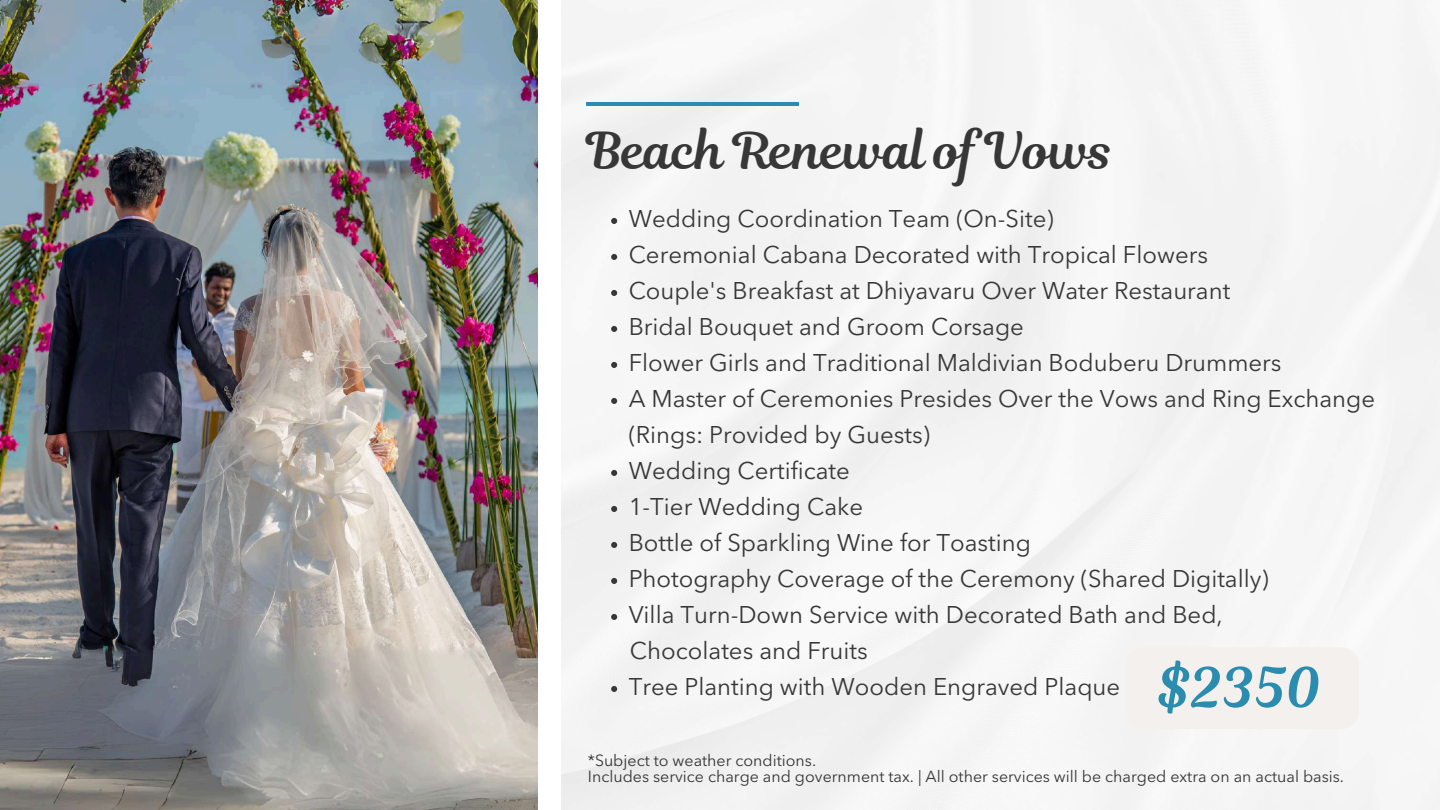
<style>
.page{position:relative;width:1440px;height:810px;background:#fff}
.page>*{position:absolute;margin:0;border:0;box-sizing:border-box;transform-origin:0 0}
.t1{font:55px "RTL Romman Regular";color:#2a8caf}
.t2{font:50px "RTL Romman Regular";color:#373737}
.t3{font:24px/36px "Avenir Next LT Pro";color:#373737}
.t4{font:16px/15.8px "Avenir Next LT Pro";color:#373737}
</style>
<div class="page">
<div style="left:561px;top:0;width:879px;height:810px;background:#f4f4f4"></div>
<img style="left:0;top:0;width:538px;height:810px">
<svg style="left:611px;top:218px;width:6px;height:6px"></svg>
<svg style="left:611px;top:254px;width:6px;height:6px"></svg>
<svg style="left:611px;top:290px;width:6px;height:6px"></svg>
<svg style="left:611px;top:326px;width:6px;height:6px"></svg>
<svg style="left:611px;top:362px;width:6px;height:6px"></svg>
<svg style="left:611px;top:398px;width:6px;height:6px"></svg>
<svg style="left:611px;top:470px;width:6px;height:6px"></svg>
<svg style="left:611px;top:506px;width:6px;height:6px"></svg>
<svg style="left:611px;top:542px;width:6px;height:6px"></svg>
<svg style="left:611px;top:578px;width:6px;height:6px"></svg>
<svg style="left:611px;top:614px;width:6px;height:6px"></svg>
<svg style="left:611px;top:686px;width:6px;height:6px"></svg>
<div style="left:1127px;top:647px;width:232px;height:82px;background:#f4f0ed;border-radius:17px"></div>
<hr style="left:587px;top:102px;width:212px;height:4px;background:#2a8caf">
<h2 class="t2" style="left:587px;top:116px;width:528px">Beach Renewal of Vows</h2>
<p class="t3" style="left:629px;top:203px;width:748px">Wedding Coordination Team (On-Site)<br>Ceremonial Cabana Decorated with Tropical Flowers<br>Couple's Breakfast at Dhiyavaru Over Water Restaurant<br>Bridal Bouquet and Groom Corsage<br>Flower Girls and Traditional Maldivian Boduberu Drummers<br>A Master of Ceremonies Presides Over the Vows and Ring Exchange (Rings: Provided by Guests)<br>Wedding Certificate<br>1-Tier Wedding Cake<br>Bottle of Sparkling Wine for Toasting<br>Photography Coverage of the Ceremony (Shared Digitally)<br>Villa Turn-Down Service with Decorated Bath and Bed,<br>Chocolates and Fruits<br>Tree Planting with Wooden Engraved Plaque</p>
<h1 class="t1" style="left:1157px;top:649px;width:165px">$2350</h1>
<p class="t4" style="left:588px;top:754px;width:758px">*Subject to weather conditions.<br>Includes service charge and government tax. | All other services will be charged extra on an actual basis.</p>
</div>
